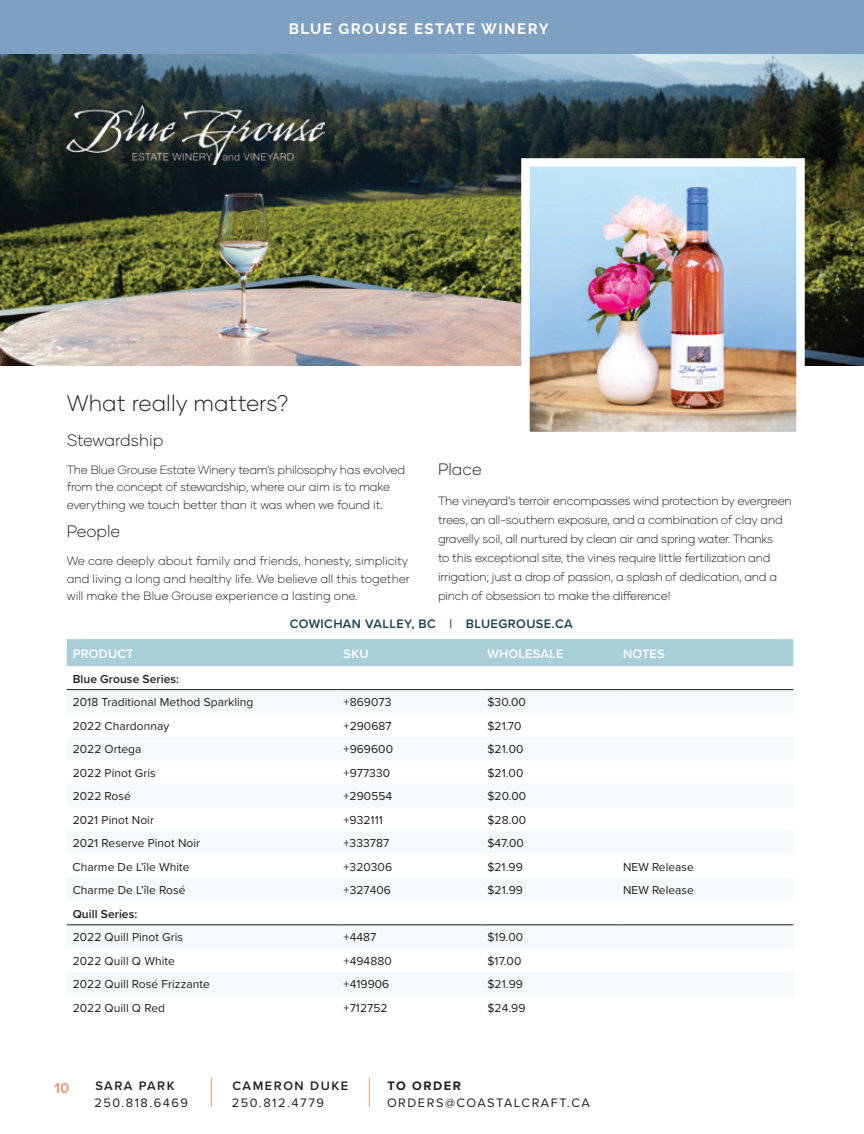
<style>
.page{position:relative;width:864px;height:1134px;background:#fff}
.page>*{position:absolute;margin:0;border:0;box-sizing:border-box;transform-origin:0 0}
.t1{font:300 22.5px "Gilmer";color:#231f20}
.t2{font:300 16.5px "Gilmer";color:#231f20}
.t3{font:700 15px "Raleway";letter-spacing:.1em;color:#fff}
.t4{font:700 15px "Proxima Nova";color:#eaa07c}
.t5{font:12.75px "Proxima Nova";letter-spacing:.12em;color:#231f20}
.t6{font:600 12.75px "Proxima Nova";letter-spacing:.03em;color:#164154}
.t7{font:600 12.75px "Proxima Nova";letter-spacing:.015em;color:#fff}
.t8{font:600 12.75px "Proxima Nova";letter-spacing:.12em;color:#231f20}
.t9{font:700 12.75px "Proxima Nova";letter-spacing:.12em;color:#231f20}
.t10{font:300 12px/18.9px "Gilmer";letter-spacing:-.02em;color:#231f20}
.t11{font:12px "Proxima Nova";letter-spacing:.005em;color:#231f20}
.t12{font:300 12px/17.4px "Gilmer";color:#231f20}
.t13{font:600 12px "Proxima Nova";letter-spacing:.005em;color:#231f20}
</style>
<div class="page">
<svg style="left:211px;top:1078px;width:1px;height:29px"></svg>
<svg style="left:369px;top:1078px;width:1px;height:29px"></svg>
<img style="left:0;top:54px;width:864px;height:312px">
<img style="left:67px;top:105px;width:257px;height:59px">
<div style="left:0;top:0;width:864px;height:54px;background:#80a0c2"></div>
<img style="left:530px;top:167px;width:266px;height:264px">
<div style="left:521px;top:158px;width:284px;height:282px;border:8px solid #fff"></div>
<div style="left:67px;top:639px;width:726px;height:27px;background:#a8ced8"></div>
<svg style="left:67px;top:690px;width:726px;height:305px;fill:#f4fafb"></svg>
<hr style="left:67px;top:689px;width:271px;height:1px;background:#231f20">
<hr style="left:338px;top:689px;width:143px;height:1px;background:#231f20">
<hr style="left:481px;top:689px;width:136px;height:1px;background:#231f20">
<hr style="left:617px;top:689px;width:176px;height:1px;background:#231f20">
<hr style="left:67px;top:925px;width:271px;height:1px;background:#231f20">
<hr style="left:338px;top:925px;width:143px;height:1px;background:#231f20">
<hr style="left:481px;top:925px;width:136px;height:1px;background:#231f20">
<hr style="left:617px;top:925px;width:176px;height:1px;background:#231f20">
<p class="t3" style="left:289px;top:20px;width:262px">BLUE GROUSE ESTATE WINERY</p>
<h1 class="t1" style="left:67px;top:389px;width:224px">What really matters?</h1>
<h2 class="t2" style="left:67px;top:430px;width:98px">Stewardship</h2>
<p class="t10" style="left:67px;top:461px;width:340px;line-height:17.4px">The Blue Grouse Estate Winery team’s philosophy has evolved from the concept of stewardship, where our aim is to make everything we touch better than it was when we found it.</p>
<h2 class="t2" style="left:67px;top:521px;width:55px">People</h2>
<p class="t12" style="left:67px;top:552px;width:345px">We care deeply about family and friends, honesty, simplicity and living a long and healthy life. We believe all this together will make the Blue Grouse experience a lasting one.</p>
<h2 class="t2" style="left:438px;top:459px;width:45px">Place</h2>
<p class="t10" style="left:438px;top:491px;width:355px">The vineyard’s terroir encompasses wind protection by evergreen trees, an all-southern exposure, and a combination of clay and gravelly soil, all nurtured by clean air and spring water. Thanks<br>to this exceptional site, the vines require little fertilization and irrigation; just a drop of passion, a splash of dedication, and a pinch of obsession to make the difference!</p>
<p class="t6" style="left:290px;top:614px;width:284px">COWICHAN VALLEY, BC | BLUEGROUSE.CA</p>
<p class="t7" style="left:73px;top:644px;width:62px">PRODUCT</p>
<p class="t7" style="left:344px;top:644px;width:27px">SKU</p>
<p class="t7" style="left:487px;top:644px;width:77px">WHOLESALE</p>
<p class="t7" style="left:623px;top:644px;width:43px">NOTES</p>
<p class="t13" style="left:73px;top:670px;width:108px">Blue Grouse Series:</p>
<p class="t11" style="left:73px;top:693px;width:182px">2018 Traditional Method Sparkling</p>
<p class="t11" style="left:344px;top:693px;width:49px">+869073</p>
<p class="t11" style="left:487px;top:693px;width:40px">$30.00</p>
<p class="t11" style="left:73px;top:717px;width:98px">2022 Chardonnay</p>
<p class="t11" style="left:344px;top:717px;width:50px">+290687</p>
<p class="t11" style="left:487px;top:717px;width:36px">$21.70</p>
<p class="t11" style="left:73px;top:740px;width:70px">2022 Ortega</p>
<p class="t11" style="left:344px;top:740px;width:51px">+969600</p>
<p class="t11" style="left:487px;top:740px;width:37px">$21.00</p>
<p class="t11" style="left:73px;top:764px;width:85px">2022 Pinot Gris</p>
<p class="t11" style="left:344px;top:764px;width:48px">+977330</p>
<p class="t11" style="left:487px;top:764px;width:37px">$21.00</p>
<p class="t11" style="left:73px;top:787px;width:60px">2022 Rosé</p>
<p class="t11" style="left:344px;top:787px;width:50px">+290554</p>
<p class="t11" style="left:487px;top:787px;width:40px">$20.00</p>
<p class="t11" style="left:73px;top:811px;width:83px">2021 Pinot Noir</p>
<p class="t11" style="left:344px;top:811px;width:41px">+932111</p>
<p class="t11" style="left:487px;top:811px;width:40px">$28.00</p>
<p class="t11" style="left:73px;top:834px;width:129px">2021 Reserve Pinot Noir</p>
<p class="t11" style="left:344px;top:834px;width:47px">+333787</p>
<p class="t11" style="left:487px;top:834px;width:38px">$47.00</p>
<p class="t11" style="left:73px;top:858px;width:118px">Charme De L’île White</p>
<p class="t11" style="left:344px;top:858px;width:50px">+320306</p>
<p class="t11" style="left:487px;top:858px;width:37px">$21.99</p>
<p class="t11" style="left:623px;top:858px;width:72px">NEW Release</p>
<p class="t11" style="left:73px;top:881px;width:114px">Charme De L’île Rosé</p>
<p class="t11" style="left:344px;top:881px;width:49px">+327406</p>
<p class="t11" style="left:487px;top:881px;width:37px">$21.99</p>
<p class="t11" style="left:623px;top:881px;width:72px">NEW Release</p>
<p class="t13" style="left:73px;top:905px;width:66px">Quill Series:</p>
<p class="t11" style="left:73px;top:928px;width:112px">2022 Quill Pinot Gris</p>
<p class="t11" style="left:344px;top:928px;width:34px">+4487</p>
<p class="t11" style="left:487px;top:928px;width:37px">$19.00</p>
<p class="t11" style="left:73px;top:952px;width:104px">2022 Quill Q White</p>
<p class="t11" style="left:344px;top:952px;width:50px">+494880</p>
<p class="t11" style="left:487px;top:952px;width:35px">$17.00</p>
<p class="t11" style="left:73px;top:975px;width:139px">2022 Quill Rosé Frizzante</p>
<p class="t11" style="left:344px;top:975px;width:47px">+419906</p>
<p class="t11" style="left:487px;top:975px;width:37px">$21.99</p>
<p class="t11" style="left:73px;top:999px;width:94px">2022 Quill Q Red</p>
<p class="t11" style="left:344px;top:999px;width:45px">+712752</p>
<p class="t11" style="left:487px;top:999px;width:40px">$24.99</p>
<p class="t4" style="left:54px;top:1079px;width:17px">10</p>
<p class="t8" style="left:232px;top:1076px;width:117px">CAMERON DUKE</p>
<p class="t8" style="left:95px;top:1076px;width:81px">SARA PARK</p>
<p class="t9" style="left:388px;top:1078px;width:75px">TO ORDER</p>
<p class="t5" style="left:95px;top:1093px;width:95px">250.818.6469</p>
<p class="t5" style="left:232px;top:1093px;width:94px">250.812.4779</p>
<p class="t5" style="left:387px;top:1093px;width:204px">ORDERS@COASTALCRAFT.CA</p>
</div>
